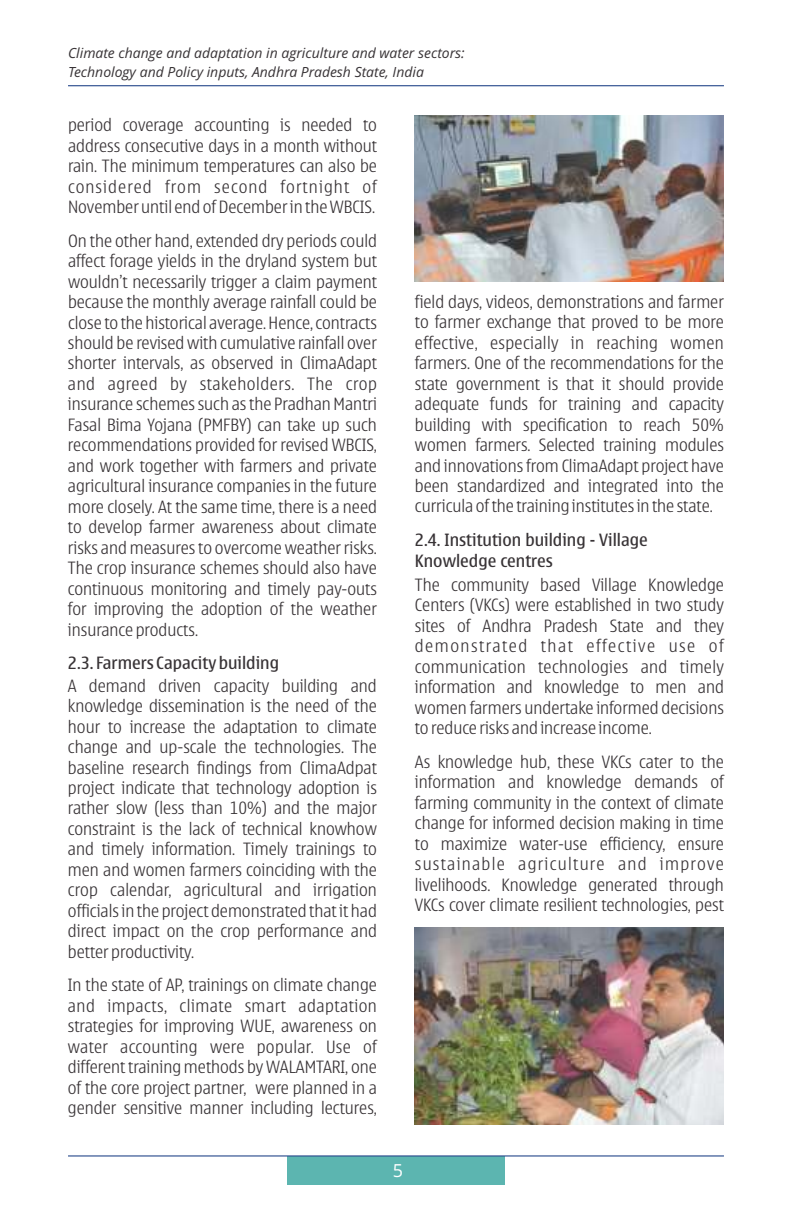
<style>
.page{position:relative;width:792px;height:1224px;background:#fff}
.page>*{position:absolute;margin:0;border:0;box-sizing:border-box;transform-origin:0 0}
.t1{font:18px "Open Sans";color:#fff}
.t2{font:300 17px/20.4px "Nokia Sans";color:#383336;text-align:justify}
.t3{font:17px/20.6px "Nokia Sans";color:#383336}
.t4{font:italic 14px/19px "Open Sans";color:#383336}
</style>
<div class="page">
<hr style="left:68px;top:85px;width:656px;height:1px;background:#294a8c">
<div style="left:287px;top:1156px;width:218px;height:28px;background:#5cb5b0"></div>
<hr style="left:68px;top:1155px;width:656px;height:2px;background:#294a8c">
<img style="left:415px;top:116px;width:309px;height:166px">
<img style="left:415px;top:928px;width:309px;height:196px">
<p class="t4" style="left:68px;top:45px;width:398px">Climate change and adaptation in agriculture and water sectors:<br>Technology and Policy inputs, Andhra Pradesh State, India</p>
<p class="t2" style="left:68px;top:116px;width:310px">period coverage accounting is needed to address consecutive days in a month without rain. The minimum temperatures can also be considered from second fortnight of November until end of December in the WBCIS.</p>
<p class="t2" style="left:68px;top:231px;width:311px">On the other hand, extended dry periods could affect forage yields in the dryland system but wouldn’t necessarily trigger a claim payment because the monthly average rainfall could be close to the historical average. Hence, contracts should be revised with cumulative rainfall over shorter intervals, as observed in ClimaAdapt and agreed by stakeholders. The crop insurance schemes such as the Pradhan Mantri Fasal Bima Yojana (PMFBY) can take up such recommendations provided for revised WBCIS, and work together with farmers and private agricultural insurance companies in the future more closely. At the same time, there is a need to develop farmer awareness about climate risks and measures to overcome weather risks.<br>The crop insurance schemes should also have continuous monitoring and timely pay-outs for improving the adoption of the weather insurance products.</p>
<p class="t3" style="left:68px;top:654px;width:213px">2.3. Farmers Capacity building</p>
<p class="t2" style="left:68px;top:676px;width:311px">A demand driven capacity building and knowledge dissemination is the need of the hour to increase the adaptation to climate change and up-scale the technologies. The baseline research findings from ClimaAdpat project indicate that technology adoption is rather slow (less than 10%) and the major constraint is the lack of technical knowhow and timely information. Timely trainings to men and women farmers coinciding with the crop calendar, agricultural and irrigation officials in the project demonstrated that it had direct impact on the crop performance and better productivity.</p>
<p class="t2" style="left:68px;top:976px;width:311px">In the state of AP, trainings on climate change and impacts, climate smart adaptation strategies for improving WUE, awareness on water accounting were popular. Use of different training methods by WALAMTARI, one of the core project partner, were planned in a gender sensitive manner including lectures,</p>
<p class="t2" style="left:415px;top:292px;width:311px">field days, videos, demonstrations and farmer to farmer exchange that proved to be more effective, especially in reaching women farmers. One of the recommendations for the state government is that it should provide adequate funds for training and capacity building with specification to reach 50% women farmers. Selected training modules and innovations from ClimaAdapt project have been standardized and integrated into the curricula of the training institutes in the state.</p>
<p class="t3" style="left:415px;top:531px;width:234px">2.4. Institution building - Village<br>Knowledge centres</p>
<p class="t2" style="left:415px;top:575px;width:311px">The community based Village Knowledge Centers (VKCs) were established in two study sites of Andhra Pradesh State and they demonstrated that effective use of communication technologies and timely information and knowledge to men and women farmers undertake informed decisions to reduce risks and increase income.</p>
<p class="t2" style="left:415px;top:752px;width:310px">As knowledge hub, these VKCs cater to the information and knowledge demands of farming community in the context of climate change for informed decision making in time to maximize water-use efficiency, ensure sustainable agriculture and improve livelihoods. Knowledge generated through VKCs cover climate resilient technologies, pest</p>
<p class="t1" style="left:393px;top:1163px;width:12px">5</p>
</div>
